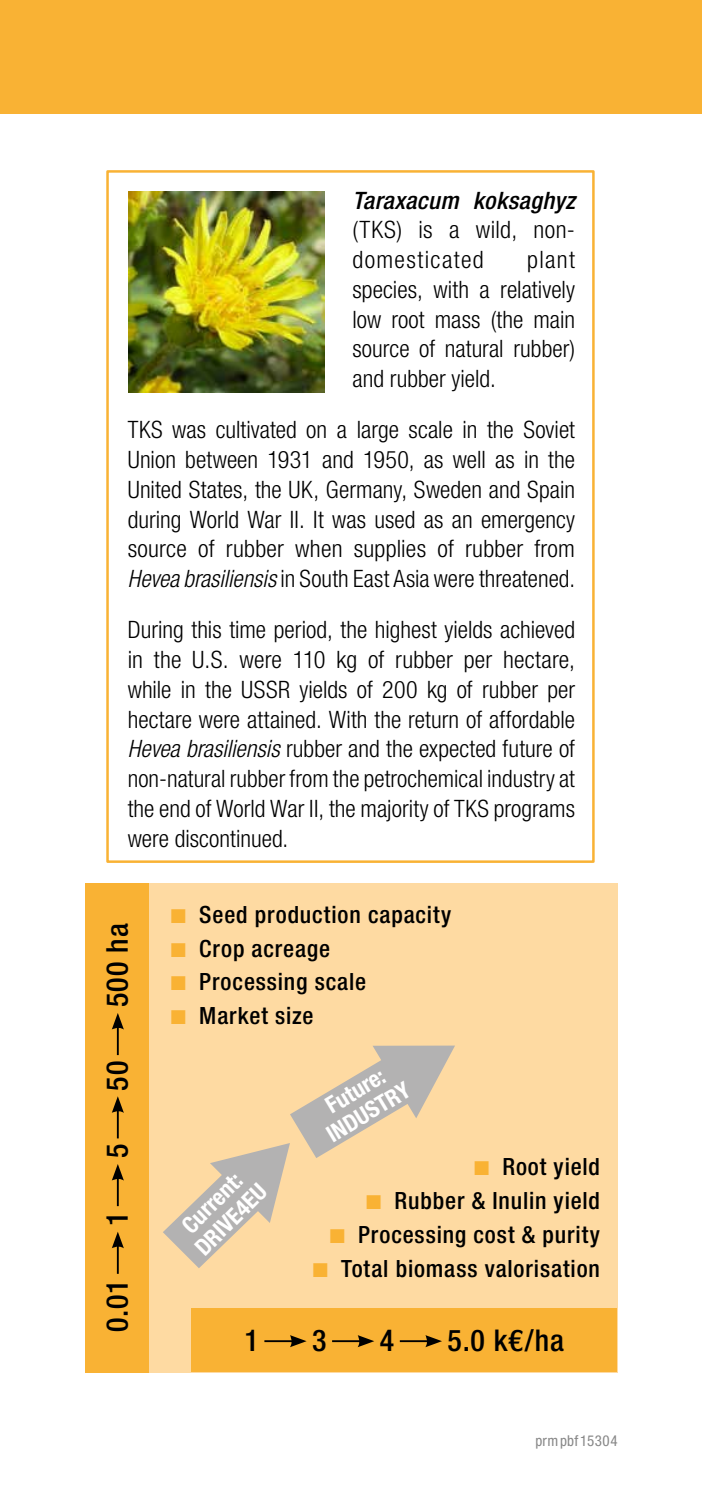
<style>
.page{position:relative;width:702px;height:1489px;background:#fff}
.page>*{position:absolute;margin:0;border:0;box-sizing:border-box;transform-origin:0 0}
.t1{font:500 condensed 30px "Helvetica Neue LT Pro";letter-spacing:.035em;color:#000}
.t2{font:300 condensed 24px/29.8px "Helvetica Neue LT Pro";letter-spacing:.005em;color:#000;text-align:justify}
.t3{font:300 condensed 24px/29.8px "Helvetica Neue LT Pro";letter-spacing:.055em;color:#000}
.t4{font:italic 500 condensed 24px "Helvetica Neue LT Pro";letter-spacing:.015em;color:#000}
.t5{font:500 condensed 23.75px "Helvetica Neue LT Pro";letter-spacing:.035em;color:#000}
.t6{font:700 condensed 23.25px/25px "Helvetica Neue LT Pro";color:#fff;text-align:center}
.t7{font:condensed 15px "Helvetica Neue LT Pro";letter-spacing:.03em;color:#878787}
.s1{font-style:italic}
.s2{color:#f9b234}
</style>
<div class="page">
<div style="left:0;top:0;width:702px;height:113px;background:#f9b234"></div>
<div style="left:85px;top:883px;width:532px;height:489px;background:#fedaa2"></div>
<svg style="left:163px;top:1045px;width:292px;height:223px"></svg>
<div style="left:85px;top:883px;width:64px;height:489px;background:#f9b234"></div>
<div style="left:191px;top:1308px;width:426px;height:64px;background:#f9b234"></div>
<hr style="left:117px;top:1244px;width:2px;height:29px;background:#000">
<svg style="left:112px;top:1231px;width:12px;height:17px"></svg>
<hr style="left:117px;top:1176px;width:2px;height:29px;background:#000">
<svg style="left:112px;top:1164px;width:12px;height:16px"></svg>
<hr style="left:117px;top:1108px;width:2px;height:30px;background:#000">
<svg style="left:112px;top:1096px;width:12px;height:16px"></svg>
<hr style="left:117px;top:1025px;width:2px;height:30px;background:#000">
<svg style="left:112px;top:1013px;width:12px;height:16px"></svg>
<hr style="left:264px;top:1340px;width:30px;height:1px;background:#000">
<svg style="left:290px;top:1335px;width:16px;height:12px"></svg>
<svg style="left:332px;top:1335px;width:42px;height:12px"></svg>
<svg style="left:400px;top:1335px;width:42px;height:12px"></svg>
<img style="left:129px;top:191px;width:195px;height:201px">
<div style="left:106px;top:170px;width:488px;height:692px;border:2px solid #f9b234"></div>
<p class="t4" style="left:352px;top:186px;width:224px">Taraxacum koksaghyz</p>
<p class="t3" style="left:352px;top:215px;width:221px">(TKS) is a wild, non&shy;domesticated</p>
<p class="t2" style="left:352px;top:244px;width:224px;text-indent:175px">plant species, with a relatively low root mass (the main source of natural rubber) and rubber yield.</p>
<p class="t2" style="left:128px;top:415px;width:449px">TKS was cultivated on a large scale in the Soviet Union between 1931 and 1950, as well as in the United States, the UK, Germany, Sweden and Spain during World War II. It was used as an emergency source of rubber when supplies of rubber from <span class="s1">Hevea brasiliensis</span> in South East Asia were threatened.</p>
<p class="t2" style="left:128px;top:614px;width:449px">During this time period, the highest yields achieved in the U.S. were 110 kg of rubber per hectare, while in the USSR yields of 200 kg of rubber per hectare were attained. With the return of affordable <span class="s1">Hevea brasiliensis</span> rubber and the expected future of non-natural rubber from the petrochemical industry at the end of World War II, the majority of TKS programs were discontinued.</p>
<p class="t1" style="left:99px;top:1007px;width:85px;rotate:-90deg">500 ha</p>
<p class="t1" style="left:99px;top:1090px;width:32px;rotate:-90deg">50</p>
<p class="t1" style="left:99px;top:1158px;width:16px;rotate:-90deg">5</p>
<p class="t1" style="left:99px;top:1225px;width:16px;rotate:-90deg">1</p>
<p class="t1" style="left:99px;top:1331px;width:54px;rotate:-90deg">0.01</p>
<p class="t5" style="left:171px;top:900px;width:282px"><span class="s2">■</span> Seed production capacity</p>
<p class="t5" style="left:171px;top:933px;width:161px"><span class="s2">■</span> Crop acreage</p>
<p class="t5" style="left:171px;top:967px;width:197px"><span class="s2">■</span> Processing scale</p>
<p class="t5" style="left:171px;top:1001px;width:144px"><span class="s2">■</span> Market size</p>
<p class="t6" style="left:172px;top:1224px;width:92px;text-align:left;rotate:-45deg">Current:<br>DRIVE4EU</p>
<p class="t6" style="left:309px;top:1103px;width:95px;rotate:-31deg">Future:<br>INDUSTRY</p>
<p class="t5" style="left:474px;top:1152px;width:127px"><span class="s2">■</span> Root yield</p>
<p class="t5" style="left:366px;top:1186px;width:235px"><span class="s2">■</span> Rubber &amp; Inulin yield</p>
<p class="t5" style="left:329px;top:1220px;width:272px"><span class="s2">■</span> Processing cost &amp; purity</p>
<p class="t5" style="left:313px;top:1253px;width:289px"><span class="s2">■</span> Total biomass valorisation</p>
<p class="t1" style="left:244px;top:1322px;width:16px">1</p>
<p class="t1" style="left:312px;top:1322px;width:16px">3</p>
<p class="t1" style="left:380px;top:1322px;width:16px">4</p>
<p class="t1" style="left:447px;top:1322px;width:118px">5.0 k€/ha</p>
<p class="t7" style="left:535px;top:1432px;width:84px">prmpbf15304</p>
</div>
